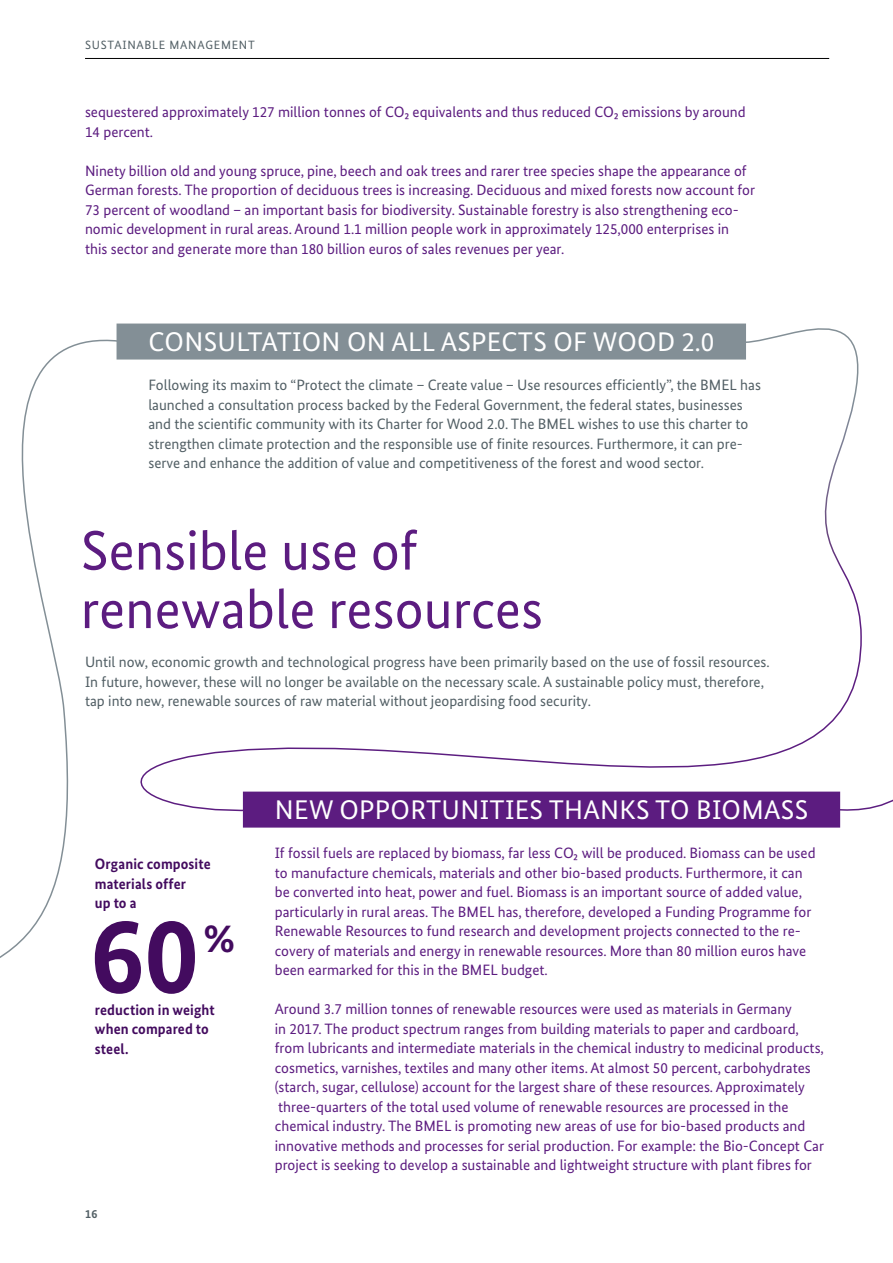
<style>
.page{position:relative;width:893px;height:1263px;background:#fff}
.page>*{position:absolute;margin:0;border:0;box-sizing:border-box;transform-origin:0 0}
.t1{font:700 108px "Bundes Sans";color:#430b5f}
.t2{font:55.5px/58.5px "Bundes Sans";color:#5c1c80}
.t3{font:700 40.5px "Bundes Sans";color:#430b5f}
.t4{font:27px "Bundes Sans";letter-spacing:.01em;color:#fff}
.t5{font:15px/19.5px "Bundes Sans";color:#5c1c80}
.t6{font:15px/19.5px "Bundes Sans";color:#525f65}
.t7{font:700 15px/19.5px "Bundes Sans";letter-spacing:.005em;color:#430b5f}
.t8{font:12px "Bundes Sans";letter-spacing:.06em;color:#525f65}
.t9{font:700 12px "Bundes Sans";color:#525f65}
</style>
<div class="page">
<svg style="left:0;top:346px;width:71px;height:612px"></svg>
<svg style="left:71px;top:323px;width:822px;height:496px"></svg>
<div style="left:243px;top:792px;width:597px;height:36px;background:#5c1c80"></div>
<div style="left:117px;top:324px;width:629px;height:36px;background:#838f96"></div>
<hr style="left:85px;top:58px;width:744px;height:1px;background:#000">
<p class="t8" style="left:85px;top:37px;width:171px">SUSTAINABLE MANAGEMENT</p>
<p class="t5" style="left:85px;top:102px;width:321px">sequestered approximately 127 million tonnes of CO</p>
<p class="t5" style="left:404px;top:110px;width:7px">²</p>
<p class="t5" style="left:413px;top:102px;width:203px">equivalents and thus reduced CO</p>
<p class="t5" style="left:614px;top:110px;width:7px">²</p>
<p class="t5" style="left:622px;top:102px;width:125px">emissions by around</p>
<p class="t5" style="left:85px;top:121px;width:70px">14 percent.</p>
<p class="t5" style="left:85px;top:160px;width:671px">Ninety billion old and young spruce, pine, beech and oak trees and rarer tree species shape the appearance of German forests. The proportion of deciduous trees is increasing. Deciduous and mixed forests now account for 73 percent of woodland – an important basis for biodiversity. Sustainable forestry is also strengthening eco&shy;nomic development in rural areas. Around 1.1 million people work in approximately 125,000 enterprises in this sector and generate more than 180 billion euros of sales revenues per year.</p>
<h3 class="t4" style="left:149px;top:325px;width:567px">CONSULTATION ON ALL ASPECTS OF WOOD 2.0</h3>
<p class="t6" style="left:148px;top:375px;width:614px">Following its maxim to “Protect the climate – Create value – Use resources efficiently”, the BMEL has launched a consultation process backed by the Federal Government, the federal states, businesses and the scientific community with its Charter for Wood 2.0. The BMEL wishes to use this charter to strengthen climate protection and the responsible use of finite resources. Furthermore, it can pre&shy;serve and enhance the addition of value and competitiveness of the forest and wood sector.</p>
<h2 class="t2" style="left:81px;top:521px;width:464px">Sensible use of renewable resources</h2>
<p class="t6" style="left:85px;top:652px;width:686px">Until now, economic growth and technological progress have been primarily based on the use of fossil resources.<br>In future, however, these will no longer be available on the necessary scale. A sustainable policy must, therefore, tap into new, renewable sources of raw material without jeopardising food security.</p>
<p class="t7" style="left:95px;top:854px;width:117px">Organic composite materials offer<br>up to a</p>
<h1 class="t1" style="left:91px;top:889px;width:109px">60</h1>
<h3 class="t3" style="left:204px;top:913px;width:33px">%</h3>
<p class="t7" style="left:95px;top:1000px;width:121px">reduction in weight when compared to steel.</p>
<p class="t9" style="left:85px;top:1207px;width:14px">16</p>
<h3 class="t4" style="left:275px;top:793px;width:535px">NEW OPPORTUNITIES THANKS TO BIOMASS</h3>
<p class="t5" style="left:275px;top:843px;width:300px">If fossil fuels are replaced by biomass, far less CO</p>
<p class="t5" style="left:573px;top:851px;width:7px">²</p>
<p class="t5" style="left:275px;top:843px;width:542px;text-indent:307px">will be produced. Biomass can be used to manufacture chemicals, materials and other bio-based products. Furthermore, it can be converted into heat, power and fuel. Biomass is an important source of added value, particularly in rural areas. The BMEL has, therefore, developed a Funding Programme for Renewable Resources to fund research and development projects connected to the re&shy;covery of materials and energy in renewable resources. More than 80 million euros have been earmarked for this in the BMEL budget.</p>
<p class="t5" style="left:275px;top:999px;width:551px">Around 3.7 million tonnes of renewable resources were used as materials in Germany<br>in 2017. The product spectrum ranges from building materials to paper and cardboard, from lubricants and intermediate materials in the chemical industry to medicinal products, cosmetics, varnishes, textiles and many other items. At almost 50 percent, carbohydrates (starch, sugar, cellulose) account for the largest share of these resources. Approximately three-quarters of the total used volume of renewable resources are processed in the chemical industry. The BMEL is promoting new areas of use for bio-based products and innovative methods and processes for serial production. For example: the Bio-Concept Car project is seeking to develop a sustainable and lightweight structure with plant fibres for</p>
</div>
